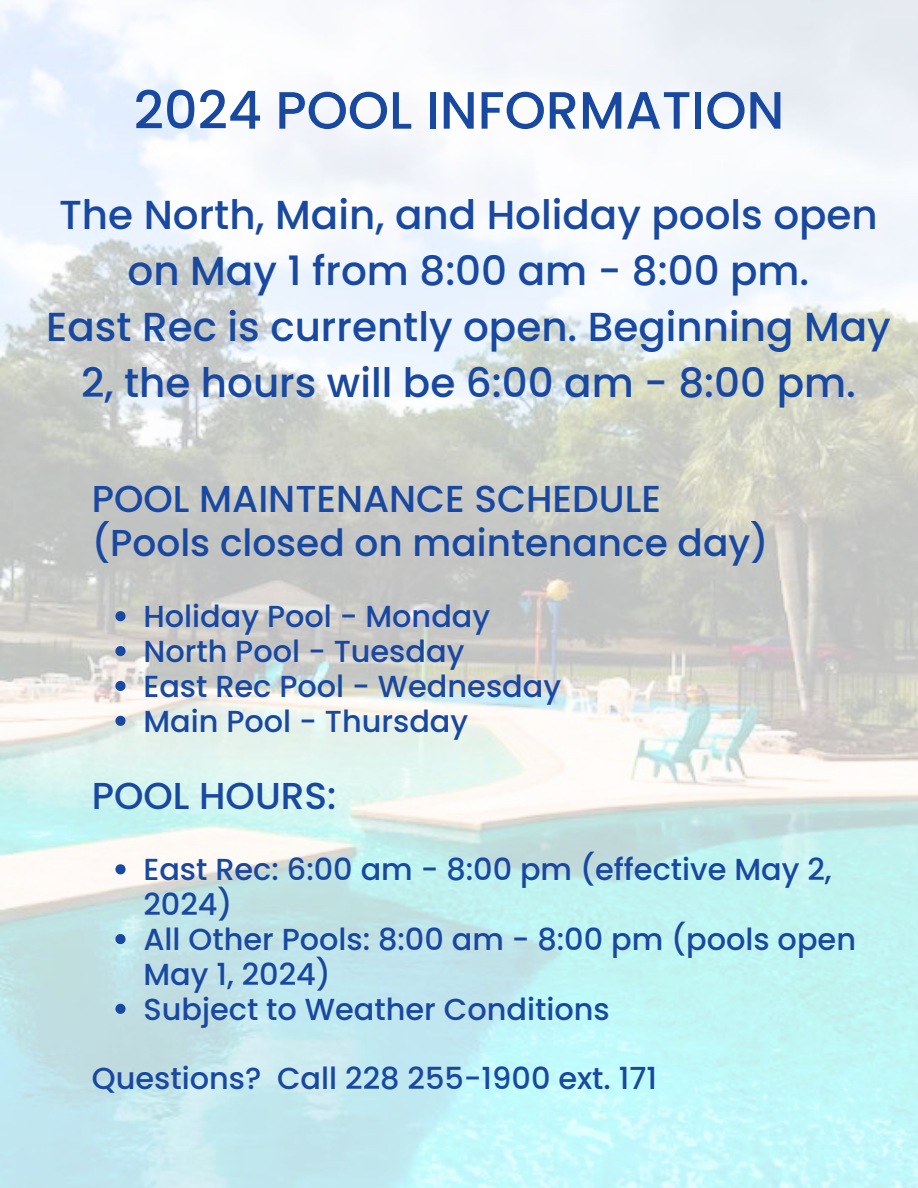
<style>
.page{position:relative;width:918px;height:1188px;background:#fff}
.page>*{position:absolute;margin:0;border:0;box-sizing:border-box;transform-origin:0 0}
.t1{font:500 52.5px "Poppins";color:#1848a0}
.t2{font:500 40.5px/56.2px "Poppins";color:#1848a0;text-align:center}
.t3{font:500 37.5px/43.8px "Poppins";color:#1848a0}
.t4{font:500 30.45px/34.8px "Poppins";color:#1848a0}
</style>
<div class="page">
<img style="left:0;top:0;width:918px;height:1188px">
<svg style="left:115px;top:611px;width:11px;height:10px"></svg>
<svg style="left:115px;top:646px;width:11px;height:10px"></svg>
<svg style="left:115px;top:681px;width:11px;height:10px"></svg>
<svg style="left:115px;top:716px;width:11px;height:10px"></svg>
<svg style="left:115px;top:864px;width:11px;height:10px"></svg>
<svg style="left:115px;top:934px;width:11px;height:10px"></svg>
<svg style="left:115px;top:1004px;width:11px;height:10px"></svg>
<h3 class="t1" style="left:134px;top:74px;width:652px">2024 POOL INFORMATION</h3>
<h1 class="t2" style="left:46px;top:186px;width:846px">The North, Main, and Holiday pools open on May 1 from 8:00 am - 8:00 pm.<br>East Rec is currently open. Beginning May 2, the hours will be 6:00 am - 8:00 pm.</h1>
<p class="t3" style="left:92px;top:477px;width:678px">POOL MAINTENANCE SCHEDULE (Pools closed on maintenance day)</p>
<p class="t4" style="left:143px;top:599px;width:419px">Holiday Pool - Monday<br>North Pool - Tuesday<br>East Rec Pool - Wednesday<br>Main Pool - Thursday</p>
<p class="t3" style="left:92px;top:774px;width:246px">POOL HOURS:</p>
<p class="t4" style="left:143px;top:852px;width:714px">East Rec: 6:00 am - 8:00 pm (effective May 2,<br>2024)<br>All Other Pools: 8:00 am - 8:00 pm (pools open<br>May 1, 2024)<br>Subject to Weather Conditions</p>
<p class="t4" style="left:92px;top:1061px;width:567px">Questions? Call 228 255-1900 ext. 171</p>
</div>
